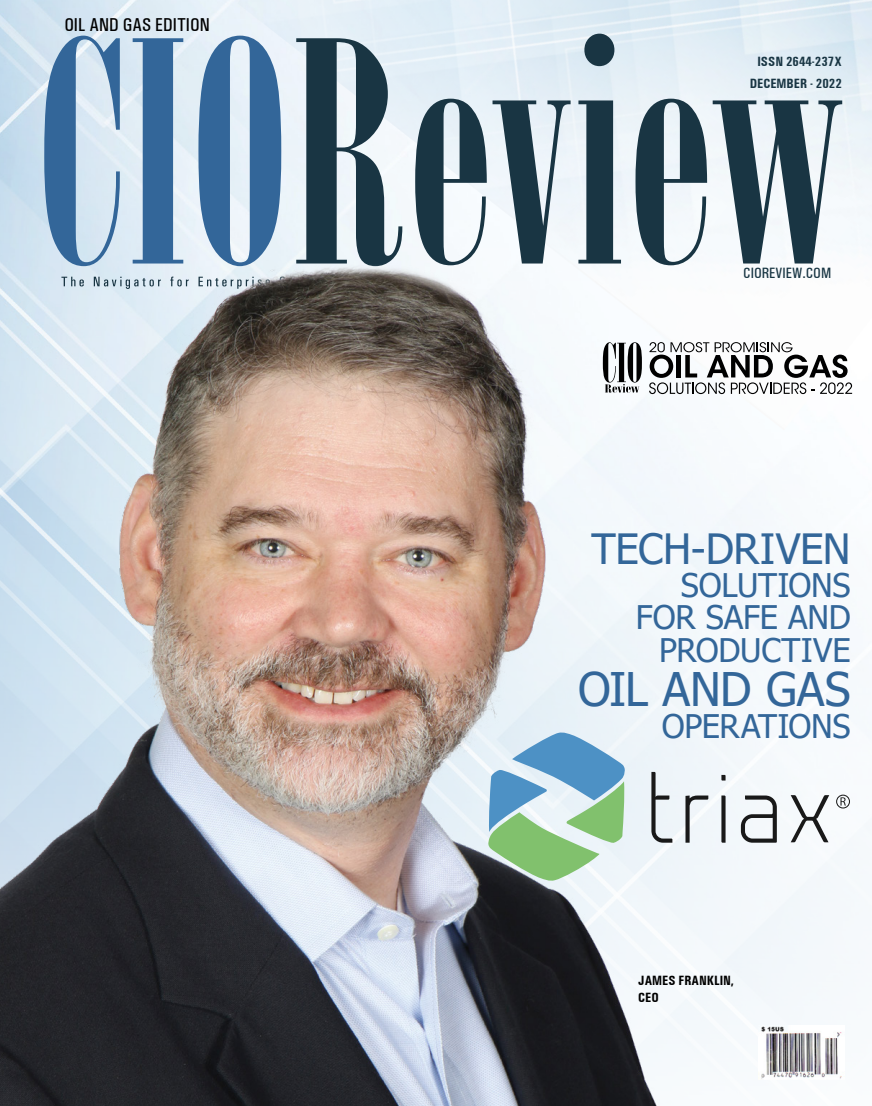
<style>
.page{position:relative;width:872px;height:1106px;background:#fff}
.page>*{position:absolute;margin:0;border:0;box-sizing:border-box;transform-origin:0 0}
.t1{font:46.2px "Tahoma";letter-spacing:-.01em;color:#369}
.t2{font:41.7px "Tahoma";letter-spacing:-.01em;color:#369}
.t3{font:32.55px/32.4px "Tahoma";letter-spacing:-.005em;color:#369;text-align:right}
.t4{font:500 condensed 18.75px "Univers";color:#000}
.t5{font:500 condensed 15px "Univers";color:#183543}
.t6{font:700 condensed 13.5px "Univers";color:#183543}
.t7{font:700 condensed 13.5px/17.1px "Univers";color:#000}
</style>
<div class="page">
<img style="left:0;top:0;width:872px;height:1062px">
<img style="left:237px;top:0;width:635px;height:430px">
<svg style="left:296px;top:34px;width:546px;height:232px"></svg>
<svg style="left:44px;top:36px;width:237px;height:169px;background:#88a8c6"></svg>
<img style="left:0;top:205px;width:700px;height:901px">
<img style="left:758px;top:1025px;width:86px;height:54px">
<svg style="left:651px;top:772px;width:21px;height:70px"></svg>
<svg style="left:685px;top:795px;width:23px;height:47px"></svg>
<svg style="left:721px;top:775px;width:4px;height:67px"></svg>
<svg style="left:741px;top:795px;width:36px;height:47px"></svg>
<svg style="left:790px;top:795px;width:39px;height:47px"></svg>
<svg style="left:488px;top:732px;width:137px;height:148px;background:#9ac3bc"></svg>
<svg style="left:836px;top:794px;width:14px;height:14px"></svg>
<svg style="left:603px;top:342px;width:39px;height:50px"></svg>
<svg style="left:649px;top:342px;width:203px;height:52px"></svg>
<p class="t4" style="left:64px;top:14px;width:147px">OIL AND GAS EDITION</p>
<p class="t6" style="left:757px;top:53px;width:86px">ISSN 2644-237X</p>
<p class="t6" style="left:749px;top:75px;width:94px">DECEMBER - 2022</p>
<p class="t5" style="left:743px;top:264px;width:89px">CIOREVIEW.COM</p>
<p class="t2" style="left:591px;top:521px;width:260px">TECH-DRIVEN</p>
<p class="t3" style="left:636px;top:570px;width:216px">SOLUTIONS<br>FOR SAFE AND<br>PRODUCTIVE</p>
<p class="t1" style="left:578px;top:658px;width:274px">OIL AND GAS</p>
<p class="t3" style="left:662px;top:712px;width:190px">OPERATIONS</p>
<p class="t7" style="left:638px;top:972px;width:97px">JAMES FRANKLIN,<br>CEO</p>
</div>
